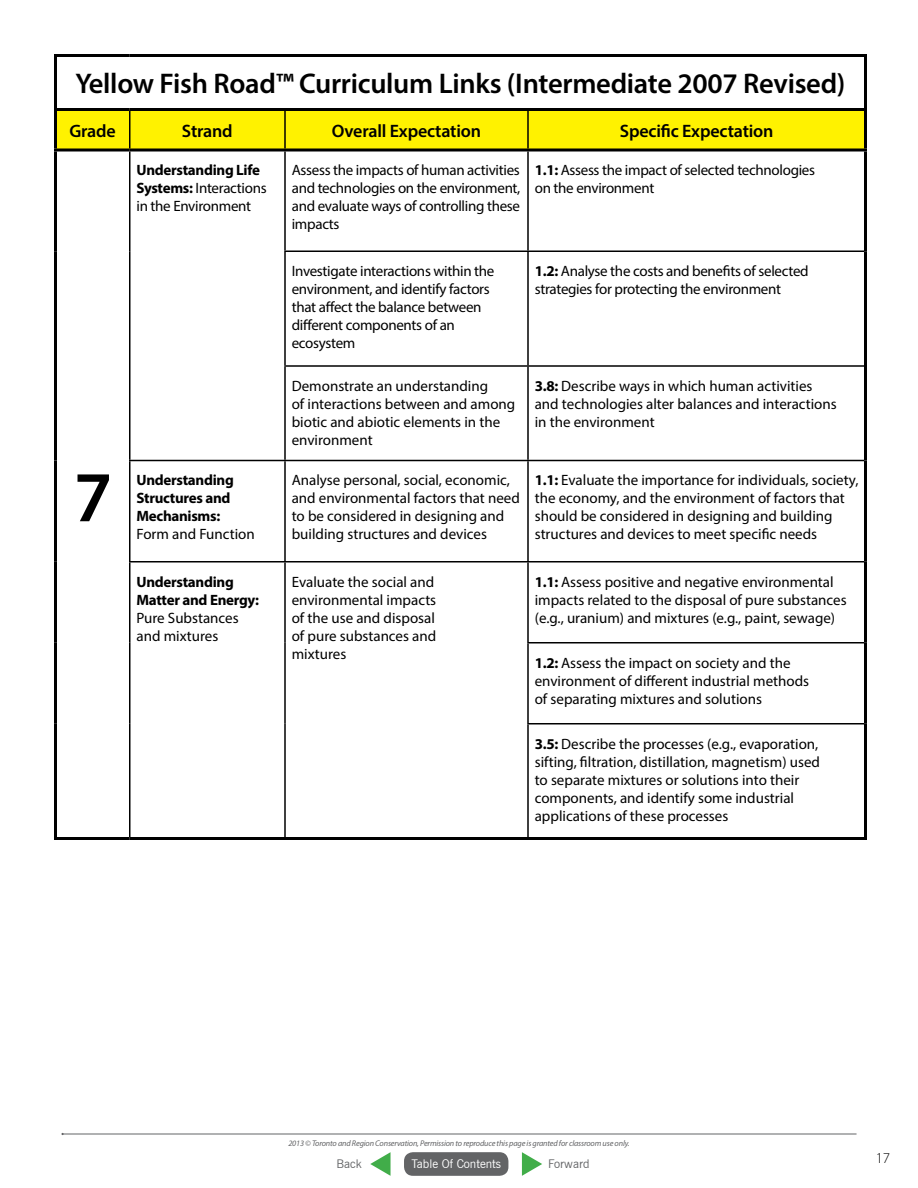
<style>
.page{position:relative;width:918px;height:1188px;background:#fff}
.page>*{position:absolute;margin:0;border:0;box-sizing:border-box;transform-origin:0 0}
.t1{font:600 72px "Myriad Pro";color:#000}
.t2{font:600 28.5px "Myriad Pro";letter-spacing:-.01em;color:#000}
.t3{font:600 18px "Myriad Pro";letter-spacing:-.01em;color:#000}
.t4{font:15px/18px "Myriad Pro";color:#000}
.t5{font:15px/18px "Myriad Pro";letter-spacing:-.02em;color:#000}
.t6{font:700 15px/18px "Myriad Pro";letter-spacing:-.02em;color:#000}
.t7{font:300 15px "Myriad Pro";color:#000}
.t8{font:12px "News Gothic BT";color:#fff}
.t9{font:12px "News Gothic BT";color:#636466}
.t10{font:italic 8.25px "Myriad Pro";letter-spacing:-.02em;color:#636466}
.s1{font-weight:700}
</style>
<div class="page">
<hr style="left:63px;top:1134px;width:794px;height:1px;background:#636466">
<div style="left:57px;top:111px;width:807px;height:37px;background:#fff200"></div>
<hr style="left:129px;top:111px;width:1px;height:37px;background:#000">
<hr style="left:527px;top:111px;width:2px;height:37px;background:#000">
<hr style="left:54px;top:54px;width:76px;height:3px;background:#000">
<hr style="left:130px;top:54px;width:155px;height:3px;background:#000">
<hr style="left:285px;top:54px;width:243px;height:3px;background:#000">
<hr style="left:528px;top:54px;width:339px;height:3px;background:#000">
<hr style="left:54px;top:108px;width:76px;height:3px;background:#000">
<hr style="left:130px;top:108px;width:155px;height:3px;background:#000">
<hr style="left:285px;top:108px;width:243px;height:3px;background:#000">
<hr style="left:528px;top:108px;width:339px;height:3px;background:#000">
<hr style="left:864px;top:57px;width:3px;height:51px;background:#000">
<hr style="left:54px;top:57px;width:3px;height:51px;background:#000">
<hr style="left:54px;top:111px;width:3px;height:37px;background:#000">
<hr style="left:864px;top:111px;width:3px;height:37px;background:#000">
<hr style="left:54px;top:152px;width:3px;height:99px;background:#000">
<hr style="left:864px;top:152px;width:3px;height:99px;background:#000">
<hr style="left:54px;top:251px;width:3px;height:115px;background:#000">
<hr style="left:864px;top:251px;width:3px;height:115px;background:#000">
<hr style="left:54px;top:366px;width:3px;height:94px;background:#000">
<hr style="left:864px;top:366px;width:3px;height:94px;background:#000">
<hr style="left:54px;top:460px;width:3px;height:102px;background:#000">
<hr style="left:864px;top:460px;width:3px;height:102px;background:#000">
<hr style="left:54px;top:562px;width:3px;height:81px;background:#000">
<hr style="left:864px;top:562px;width:3px;height:81px;background:#000">
<hr style="left:54px;top:643px;width:3px;height:81px;background:#000">
<hr style="left:864px;top:643px;width:3px;height:81px;background:#000">
<hr style="left:54px;top:724px;width:3px;height:113px;background:#000">
<hr style="left:864px;top:724px;width:3px;height:113px;background:#000">
<hr style="left:284px;top:250px;width:244px;height:2px;background:#000">
<hr style="left:528px;top:250px;width:336px;height:2px;background:#000">
<hr style="left:129px;top:152px;width:1px;height:99px;background:#000">
<hr style="left:527px;top:152px;width:2px;height:98px;background:#000">
<hr style="left:129px;top:251px;width:1px;height:115px;background:#000">
<hr style="left:527px;top:252px;width:2px;height:113px;background:#000">
<hr style="left:129px;top:366px;width:1px;height:94px;background:#000">
<hr style="left:527px;top:367px;width:2px;height:93px;background:#000">
<hr style="left:129px;top:461px;width:1px;height:100px;background:#000">
<hr style="left:527px;top:461px;width:2px;height:100px;background:#000">
<hr style="left:129px;top:562px;width:1px;height:81px;background:#000">
<hr style="left:527px;top:562px;width:2px;height:80px;background:#000">
<hr style="left:129px;top:643px;width:1px;height:81px;background:#000">
<hr style="left:527px;top:644px;width:2px;height:79px;background:#000">
<hr style="left:129px;top:724px;width:1px;height:113px;background:#000">
<hr style="left:527px;top:724px;width:2px;height:113px;background:#000">
<hr style="left:284px;top:111px;width:2px;height:37px;background:#000">
<hr style="left:284px;top:152px;width:2px;height:98px;background:#000">
<hr style="left:284px;top:252px;width:2px;height:113px;background:#000">
<hr style="left:284px;top:367px;width:2px;height:93px;background:#000">
<hr style="left:284px;top:461px;width:2px;height:100px;background:#000">
<hr style="left:284px;top:562px;width:2px;height:81px;background:#000">
<hr style="left:284px;top:643px;width:2px;height:81px;background:#000">
<hr style="left:284px;top:724px;width:2px;height:113px;background:#000">
<hr style="left:54px;top:837px;width:76px;height:3px;background:#000">
<hr style="left:130px;top:837px;width:155px;height:3px;background:#000">
<hr style="left:285px;top:837px;width:243px;height:3px;background:#000">
<hr style="left:528px;top:837px;width:339px;height:3px;background:#000">
<hr style="left:284px;top:365px;width:244px;height:2px;background:#000">
<hr style="left:528px;top:365px;width:336px;height:2px;background:#000">
<hr style="left:129px;top:460px;width:156px;height:1px;background:#000">
<hr style="left:285px;top:460px;width:243px;height:1px;background:#000">
<hr style="left:528px;top:460px;width:336px;height:1px;background:#000">
<hr style="left:129px;top:561px;width:156px;height:1px;background:#000">
<hr style="left:285px;top:561px;width:243px;height:1px;background:#000">
<hr style="left:528px;top:561px;width:336px;height:1px;background:#000">
<hr style="left:527px;top:642px;width:337px;height:2px;background:#000">
<hr style="left:527px;top:723px;width:337px;height:1px;background:#000">
<svg style="left:54px;top:148px;width:76px;height:4px"></svg>
<svg style="left:130px;top:148px;width:155px;height:4px"></svg>
<svg style="left:285px;top:148px;width:243px;height:4px"></svg>
<svg style="left:528px;top:148px;width:339px;height:4px"></svg>
<div style="left:404px;top:1152px;width:104px;height:24px;background:#636466;border-radius:9px"></div>
<svg style="left:522px;top:1152px;width:20px;height:24px"></svg>
<svg style="left:370px;top:1152px;width:21px;height:24px"></svg>
<h2 class="t2" style="left:75px;top:65px;width:772px">Yellow Fish Road™ Curriculum Links (Intermediate 2007 Revised)</h2>
<p class="t3" style="left:69px;top:119px;width:48px">Grade</p>
<p class="t3" style="left:182px;top:119px;width:52px">Strand</p>
<p class="t3" style="left:332px;top:119px;width:151px">Overall Expectation</p>
<p class="t3" style="left:620px;top:119px;width:155px">Specific Expectation</p>
<h1 class="t1" style="left:74px;top:451px;width:40px">7</h1>
<p class="t5" style="left:136px;top:160px;width:132px"><span class="s1">Understanding Life<br>Systems:</span> Interactions in the Environment</p>
<p class="t4" style="left:292px;top:160px;width:230px;text-align:justify">Assess the impacts of human activities and technologies on the environment, and evaluate ways of controlling these impacts</p>
<p class="t5" style="left:535px;top:160px;width:282px"><span class="s1">1.1:</span> Assess the impact of selected technologies on the environment</p>
<p class="t5" style="left:292px;top:262px;width:204px">Investigate interactions within the environment, and identify factors that affect the balance between different components of an ecosystem</p>
<p class="t5" style="left:535px;top:262px;width:275px"><span class="s1">1.2:</span> Analyse the costs and benefits of selected strategies for protecting the environment</p>
<p class="t4" style="left:292px;top:376px;width:225px">Demonstrate an understanding<br>of interactions between and among biotic and abiotic elements in the environment</p>
<p class="t4" style="left:535px;top:376px;width:304px"><span class="s1">3.8:</span> Describe ways in which human activities and technologies alter balances and interactions in the environment</p>
<p class="t6" style="left:137px;top:471px;width:99px">Understanding<br>Structures and<br>Mechanisms:</p>
<p class="t4" style="left:137px;top:525px;width:120px">Form and Function</p>
<p class="t4" style="left:292px;top:471px;width:230px">Analyse personal, social, economic, and environmental factors that need to be considered in designing and building structures and devices</p>
<p class="t4" style="left:535px;top:471px;width:325px"><span class="s1">1.1:</span> Evaluate the importance for individuals, society, the economy, and the environment of factors that should be considered in designing and building structures and devices to meet specific needs</p>
<p class="t6" style="left:137px;top:572px;width:124px">Understanding<br>Matter and Energy:</p>
<p class="t4" style="left:137px;top:608px;width:104px">Pure Substances and mixtures</p>
<p class="t4" style="left:292px;top:572px;width:146px">Evaluate the social and environmental impacts of the use and disposal of pure substances and mixtures</p>
<p class="t4" style="left:535px;top:572px;width:313px"><span class="s1">1.1:</span> Assess positive and negative environmental impacts related to the disposal of pure substances (e.g., uranium) and mixtures (e.g., paint, sewage)</p>
<p class="t4" style="left:535px;top:653px;width:276px"><span class="s1">1.2:</span> Assess the impact on society and the environment of different industrial methods of separating mixtures and solutions</p>
<p class="t4" style="left:535px;top:734px;width:287px"><span class="s1">3.5:</span> Describe the processes (e.g., evaporation, sifting, filtration, distillation, magnetism) used to separate mixtures or solutions into their components, and identify some industrial applications of these processes</p>
<p class="t10" style="left:288px;top:1138px;width:343px">2013 © Toronto and Region Conservation, Permission to reproduce this page is granted for classroom use only.</p>
<p class="t9" style="left:337px;top:1156px;width:27px">Back</p>
<p class="t8" style="left:411px;top:1156px;width:91px">Table Of Contents</p>
<p class="t9" style="left:548px;top:1156px;width:43px">Forward</p>
<p class="t7" style="left:876px;top:1150px;width:16px">17</p>
</div>
